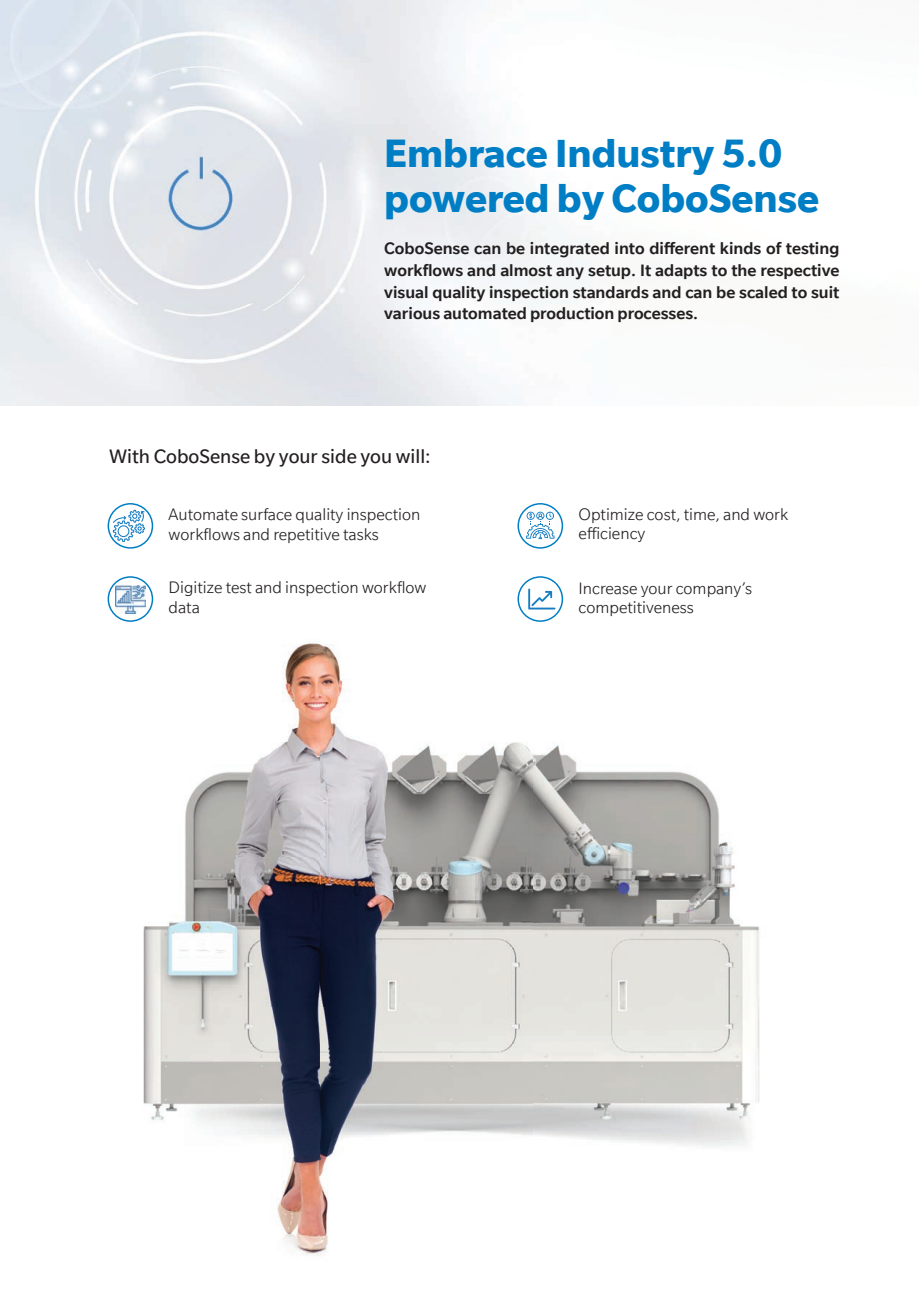
<style>
.page{position:relative;width:919px;height:1289px;background:#fff}
.page>*{position:absolute;margin:0;border:0;box-sizing:border-box;transform-origin:0 0}
.t1{font:700 42.75px/45px "Slate";color:#007ec5}
.t2{font:21px "Slate";color:#231f20}
.t3{font:500 18px/21.6px "Slate";color:#231f20;text-align:justify}
.t4{font:300 18px/19.5px "Slate";color:#231f20}
</style>
<div class="page">
<img style="left:532px;top:745px;width:228px;height:401px">
<img style="left:143px;top:643px;width:389px;height:613px">
<img style="left:0;top:0;width:573px;height:406px">
<svg style="left:108px;top:503px;width:45px;height:45px"></svg>
<svg style="left:108px;top:576px;width:45px;height:46px"></svg>
<svg style="left:517px;top:503px;width:46px;height:45px"></svg>
<svg style="left:517px;top:576px;width:46px;height:46px"></svg>
<h1 class="t1" style="left:384px;top:130px;width:436px">Embrace Industry 5.0 powered by CoboSense</h1>
<p class="t3" style="left:384px;top:238px;width:456px">CoboSense can be integrated into different kinds of testing workflows and almost any setup. It adapts to the respective visual quality inspection standards and can be scaled to suit various automated production processes.</p>
<p class="t2" style="left:109px;top:445px;width:323px">With CoboSense by your side you will:</p>
<p class="t4" style="left:169px;top:505px;width:253px">Automate surface quality inspection workflows and repetitive tasks</p>
<p class="t4" style="left:578px;top:505px;width:211px">Optimize cost, time, and work efficiency</p>
<p class="t4" style="left:169px;top:578px;width:259px">Digitize test and inspection workflow data</p>
<p class="t4" style="left:578px;top:578px;width:175px">Increase your company’s competitiveness</p>
</div>
